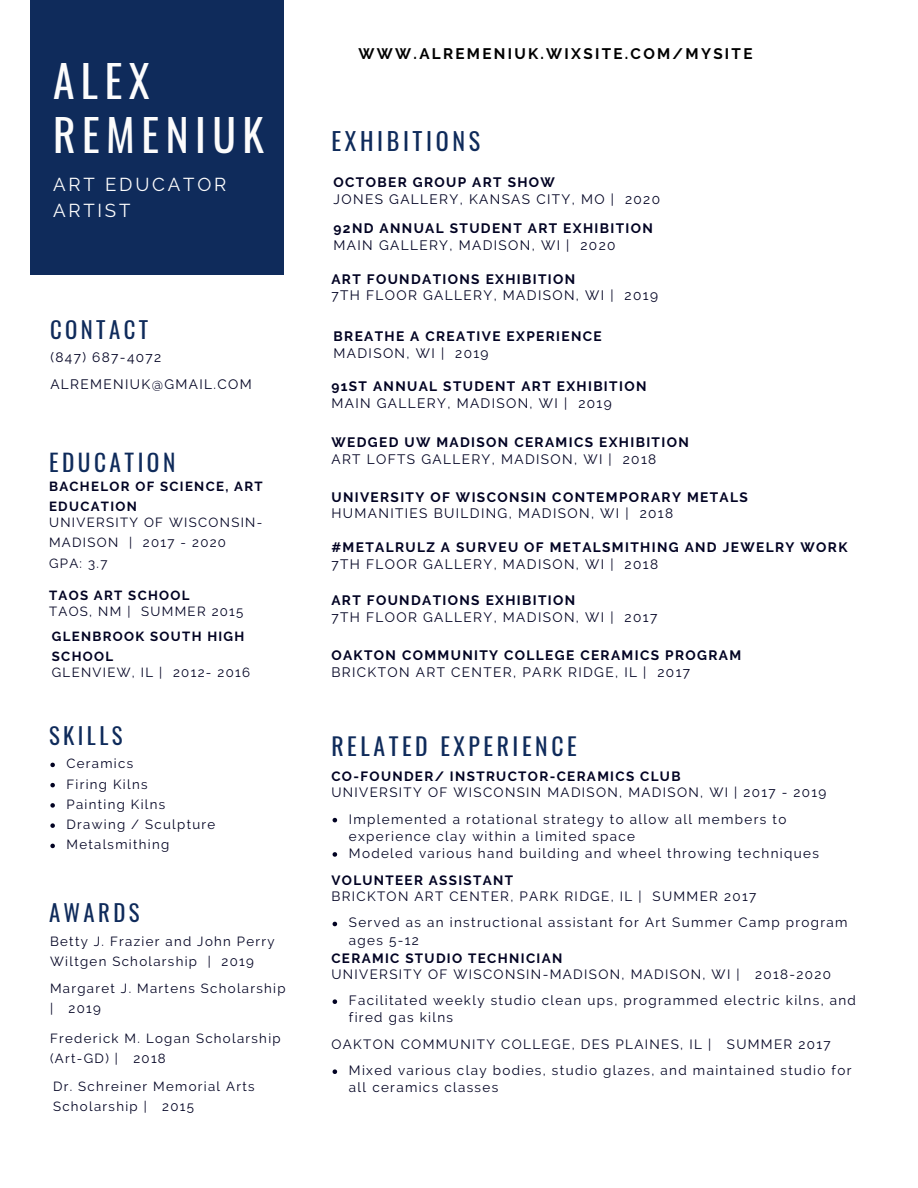
<style>
.page{position:relative;width:918px;height:1188px;background:#fff}
.page>*{position:absolute;margin:0;border:0;box-sizing:border-box;transform-origin:0 0}
.t1{font:43.5px/54.8px "Oswald";letter-spacing:.15em;color:#fcfcfc}
.t2{font:24.15px "Oswald";letter-spacing:.15em;color:#0f2b5b}
.t3{font:23.7px "Oswald";letter-spacing:.15em;color:#0f2b5b}
.t4{font:23.4px "Oswald";letter-spacing:.15em;color:#0f2b5b}
.t5{font:22.8px "Oswald";letter-spacing:.15em;color:#0f2b5b}
.t6{font:18.6px "Raleway";letter-spacing:.15em;color:#fcfcfc}
.t7{font:700 15.3px "Raleway";letter-spacing:.15em;color:#000}
.t8{font:13.65px "Raleway";letter-spacing:.1em;color:#020323}
.t9{font:700 13.65px "Raleway";letter-spacing:.1em;color:#020323}
.t10{font:13.5px/17.1px "Raleway";letter-spacing:.1em;color:#020323}
.t11{font:700 13.5px "Raleway";letter-spacing:.1em;color:#020323}
.t12{font:13.2px/20.2px "Raleway";letter-spacing:.1em;color:#020323}
.t13{font:700 13.2px/20.2px "Raleway";letter-spacing:.1em;color:#020323}
</style>
<div class="page">
<div style="left:31px;top:0;width:253px;height:275px;background:#0f2b5b"></div>
<svg style="left:50px;top:763px;width:5px;height:4px"></svg>
<svg style="left:50px;top:783px;width:5px;height:4px"></svg>
<svg style="left:50px;top:803px;width:5px;height:5px"></svg>
<svg style="left:50px;top:823px;width:5px;height:5px"></svg>
<svg style="left:50px;top:844px;width:5px;height:4px"></svg>
<svg style="left:333px;top:818px;width:4px;height:4px"></svg>
<svg style="left:333px;top:852px;width:4px;height:5px"></svg>
<svg style="left:333px;top:922px;width:4px;height:4px"></svg>
<svg style="left:333px;top:999px;width:4px;height:5px"></svg>
<svg style="left:333px;top:1069px;width:4px;height:5px"></svg>
<p class="t1" style="left:53px;top:52px;width:213px">ALEX<br>REMENIUK</p>
<p class="t6" style="left:53px;top:173px;width:175px">ART EDUCATOR</p>
<p class="t6" style="left:53px;top:199px;width:79px">ARTIST</p>
<p class="t5" style="left:50px;top:312px;width:100px">CONTACT</p>
<p class="t8" style="left:50px;top:349px;width:112px">(847) 687-4072</p>
<p class="t8" style="left:50px;top:376px;width:203px">ALREMENIUK@GMAIL.COM</p>
<p class="t4" style="left:49px;top:445px;width:128px">EDUCATION</p>
<p class="t13" style="left:49px;top:476px;width:215px">BACHELOR OF SCIENCE, ART<br>EDUCATION</p>
<p class="t12" style="left:49px;top:512px;width:215px">UNIVERSITY OF WISCONSIN-<br>MADISON | 2017 - 2020</p>
<p class="t12" style="left:49px;top:553px;width:60px">GPA: 3.7</p>
<p class="t13" style="left:49px;top:585px;width:142px">TAOS ART SCHOOL</p>
<p class="t12" style="left:49px;top:601px;width:196px">TAOS, NM | SUMMER 2015</p>
<p class="t13" style="left:52px;top:626px;width:194px">GLENBROOK SOUTH HIGH<br>SCHOOL</p>
<p class="t12" style="left:52px;top:662px;width:200px">GLENVIEW, IL | 2012- 2016</p>
<p class="t5" style="left:49px;top:718px;width:75px">SKILLS</p>
<p class="t12" style="left:66px;top:753px;width:68px">Ceramics</p>
<p class="t12" style="left:66px;top:774px;width:83px">Firing Kilns</p>
<p class="t12" style="left:66px;top:794px;width:100px">Painting Kilns</p>
<p class="t12" style="left:66px;top:814px;width:150px">Drawing / Sculpture</p>
<p class="t12" style="left:66px;top:834px;width:104px">Metalsmithing</p>
<p class="t5" style="left:49px;top:895px;width:92px">AWARDS</p>
<p class="t12" style="left:50px;top:931px;width:226px">Betty J. Frazier and John Perry<br>Wiltgen Scholarship | 2019</p>
<p class="t12" style="left:50px;top:978px;width:237px">Margaret J. Martens Scholarship | 2019</p>
<p class="t12" style="left:50px;top:1028px;width:232px">Frederick M. Logan Scholarship (Art-GD) | 2018</p>
<p class="t12" style="left:53px;top:1076px;width:203px">Dr. Schreiner Memorial Arts<br>Scholarship | 2015</p>
<p class="t7" style="left:359px;top:44px;width:395px">WWW.ALREMENIUK.WIXSITE.COM/MYSITE</p>
<p class="t2" style="left:331px;top:123px;width:150px">EXHIBITIONS</p>
<p class="t9" style="left:334px;top:175px;width:223px">OCTOBER GROUP ART SHOW</p>
<p class="t8" style="left:334px;top:191px;width:328px">JONES GALLERY, KANSAS CITY, MO | 2020</p>
<p class="t9" style="left:334px;top:220px;width:321px">92ND ANNUAL STUDENT ART EXHIBITION</p>
<p class="t8" style="left:334px;top:237px;width:283px">MAIN GALLERY, MADISON, WI | 2020</p>
<p class="t9" style="left:331px;top:271px;width:245px">ART FOUNDATIONS EXHIBITION</p>
<p class="t8" style="left:331px;top:287px;width:328px">7TH FLOOR GALLERY, MADISON, WI | 2019</p>
<p class="t9" style="left:334px;top:328px;width:270px">BREATHE A CREATIVE EXPERIENCE</p>
<p class="t8" style="left:334px;top:345px;width:157px">MADISON, WI | 2019</p>
<p class="t9" style="left:331px;top:379px;width:317px">91ST ANNUAL STUDENT ART EXHIBITION</p>
<p class="t8" style="left:331px;top:395px;width:282px">MAIN GALLERY, MADISON, WI | 2019</p>
<p class="t9" style="left:331px;top:435px;width:359px">WEDGED UW MADISON CERAMICS EXHIBITION</p>
<p class="t8" style="left:331px;top:451px;width:326px">ART LOFTS GALLERY, MADISON, WI | 2018</p>
<p class="t9" style="left:331px;top:489px;width:418px">UNIVERSITY OF WISCONSIN CONTEMPORARY METALS</p>
<p class="t8" style="left:331px;top:505px;width:343px">HUMANITIES BUILDING, MADISON, WI | 2018</p>
<p class="t9" style="left:331px;top:539px;width:518px">#METALRULZ A SURVEU OF METALSMITHING AND JEWELRY WORK</p>
<p class="t8" style="left:331px;top:556px;width:328px">7TH FLOOR GALLERY, MADISON, WI | 2018</p>
<p class="t9" style="left:331px;top:592px;width:245px">ART FOUNDATIONS EXHIBITION</p>
<p class="t8" style="left:331px;top:609px;width:327px">7TH FLOOR GALLERY, MADISON, WI | 2017</p>
<p class="t9" style="left:331px;top:647px;width:411px">OAKTON COMMUNITY COLLEGE CERAMICS PROGRAM</p>
<p class="t8" style="left:331px;top:664px;width:360px">BRICKTON ART CENTER, PARK RIDGE, IL | 2017</p>
<p class="t3" style="left:331px;top:727px;width:247px">RELATED EXPERIENCE</p>
<p class="t11" style="left:331px;top:769px;width:351px">CO-FOUNDER/ INSTRUCTOR-CERAMICS CLUB</p>
<p class="t10" style="left:331px;top:784px;width:497px">UNIVERSITY OF WISCONSIN MADISON, MADISON, WI | 2017 - 2019</p>
<p class="t10" style="left:349px;top:810px;width:439px">Implemented a rotational strategy to allow all members to experience clay within a limited space</p>
<p class="t10" style="left:349px;top:845px;width:472px">Modeled various hand building and wheel throwing techniques</p>
<p class="t11" style="left:331px;top:872px;width:183px">VOLUNTEER ASSISTANT</p>
<p class="t10" style="left:331px;top:888px;width:426px">BRICKTON ART CENTER, PARK RIDGE, IL | SUMMER 2017</p>
<p class="t10" style="left:349px;top:914px;width:500px">Served as an instructional assistant for Art Summer Camp program ages 5-12</p>
<p class="t11" style="left:331px;top:950px;width:233px">CERAMIC STUDIO TECHNICIAN</p>
<p class="t10" style="left:331px;top:965px;width:501px">UNIVERSITY OF WISCONSIN-MADISON, MADISON, WI | 2018-2020</p>
<p class="t10" style="left:349px;top:992px;width:509px">Facilitated weekly studio clean ups, programmed electric kilns, and fired gas kilns</p>
<p class="t10" style="left:331px;top:1035px;width:501px">OAKTON COMMUNITY COLLEGE, DES PLAINES, IL | SUMMER 2017</p>
<p class="t10" style="left:349px;top:1062px;width:504px">Mixed various clay bodies, studio glazes, and maintained studio for all ceramics classes</p>
</div>
